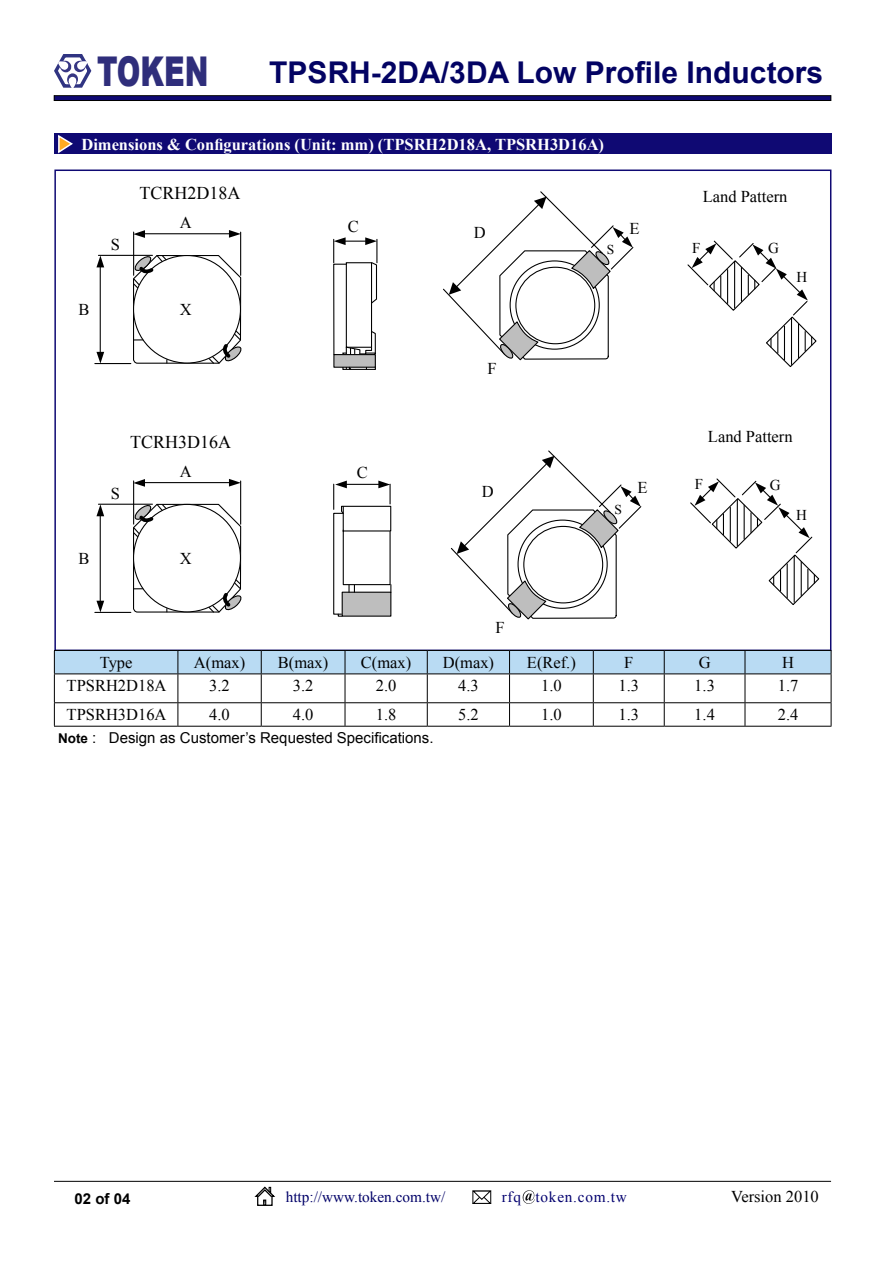
<style>
.page{position:relative;width:893px;height:1263px;background:#fff}
.page>*{position:absolute;margin:0;border:0;box-sizing:border-box;transform-origin:0 0}
.t1{font:900 41.1px "Arial";color:#2f2e7b;scale:.69 1}
.t2{font:700 30px "Arial";color:#030363}
.t3{font:18px "Times New Roman";color:#000}
.t4{font:16.5px "Times New Roman";color:#000}
.t5{font:700 16.5px "Times New Roman";color:#fff}
.t6{font:15.3px "Times New Roman";color:#010068}
.t7{font:15.3px "Times New Roman";letter-spacing:.05em;color:#03016f}
.t8{font:15px "Arial";color:#000}
.t9{font:700 15px "Arial";color:#000}
.t10{font:15px "Times New Roman";color:#000}
.t11{font:700 15px "Times New Roman";color:#000}
.t12{font:13.5px "Times New Roman";color:#000}
.s1{font-weight:700;font-size:13.5px}
</style>
<div class="page">
<hr style="left:54px;top:96px;width:777px;height:4px;background:#0f0973">
<div style="left:54px;top:95px;width:777px;height:6px;border:1px solid #000"></div>
<hr style="left:54px;top:1181px;width:777px;height:1px;background:#000">
<div style="left:257px;top:1196px;width:16px;height:10px;border:1px solid #000"></div>
<svg style="left:254px;top:1186px;width:21px;height:19px"></svg>
<svg style="left:472px;top:1190px;width:20px;height:14px"></svg>
<svg style="left:522px;top:1190px;width:13px;height:14px"></svg>
<hr style="left:95px;top:363px;width:36px;height:1px;background:#000">
<hr style="left:240px;top:232px;width:1px;height:43px;background:#000">
<hr style="left:144px;top:233px;width:85px;height:1px;background:#000">
<hr style="left:133px;top:232px;width:1px;height:43px;background:#000">
<svg style="left:133px;top:230px;width:12px;height:8px"></svg>
<svg style="left:229px;top:230px;width:12px;height:8px"></svg>
<hr style="left:100px;top:267px;width:1px;height:85px;background:#000">
<hr style="left:98px;top:255px;width:54px;height:1px;background:#000">
<svg style="left:96px;top:256px;width:8px;height:11px"></svg>
<svg style="left:96px;top:352px;width:8px;height:11px"></svg>
<svg style="left:690px;top:478px;width:130px;height:127px"></svg>
<svg style="left:687px;top:240px;width:130px;height:127px"></svg>
<svg style="left:132px;top:254px;width:110px;height:110px"></svg>
<hr style="left:95px;top:612px;width:36px;height:1px;background:#000">
<hr style="left:240px;top:481px;width:1px;height:43px;background:#000">
<hr style="left:144px;top:482px;width:85px;height:1px;background:#000">
<hr style="left:133px;top:481px;width:1px;height:43px;background:#000">
<svg style="left:133px;top:479px;width:12px;height:8px"></svg>
<svg style="left:229px;top:479px;width:12px;height:8px"></svg>
<hr style="left:100px;top:516px;width:1px;height:85px;background:#000">
<hr style="left:98px;top:504px;width:54px;height:1px;background:#000">
<svg style="left:96px;top:504px;width:8px;height:12px"></svg>
<svg style="left:96px;top:601px;width:8px;height:11px"></svg>
<svg style="left:132px;top:503px;width:110px;height:110px"></svg>
<svg style="left:333px;top:237px;width:45px;height:133px"></svg>
<svg style="left:333px;top:481px;width:59px;height:136px"></svg>
<svg style="left:443px;top:191px;width:191px;height:170px"></svg>
<svg style="left:450px;top:450px;width:192px;height:170px"></svg>
<hr style="left:54px;top:726px;width:124px;height:1px;background:#000">
<hr style="left:178px;top:726px;width:83px;height:1px;background:#000">
<hr style="left:261px;top:726px;width:84px;height:1px;background:#000">
<hr style="left:345px;top:726px;width:82px;height:1px;background:#000">
<hr style="left:427px;top:726px;width:83px;height:1px;background:#000">
<hr style="left:510px;top:726px;width:83px;height:1px;background:#000">
<hr style="left:593px;top:726px;width:71px;height:1px;background:#000">
<hr style="left:664px;top:726px;width:81px;height:1px;background:#000">
<hr style="left:745px;top:726px;width:86px;height:1px;background:#000">
<svg style="left:54px;top:650px;width:778px;height:76px"></svg>
<hr style="left:745px;top:673px;width:86px;height:1px;background:#000">
<svg style="left:54px;top:54px;width:38px;height:34px"></svg>
<div style="left:54px;top:134px;width:777px;height:20px;background:#0f0973"></div>
<svg style="left:58px;top:134px;width:15px;height:20px"></svg>
<h1 class="t1" style="left:97px;top:41px;width:163px">TOKEN</h1>
<h2 class="t2" style="left:269px;top:53px;width:555px">TPSRH-2DA/3DA Low Profile Inductors</h2>
<p class="t5" style="left:81px;top:133px;width:524px">Dimensions &amp; Configurations (Unit: mm) (TPSRH2D18A, TPSRH3D16A)</p>
<p class="t3" style="left:139px;top:181px;width:102px">TCRH2D18A</p>
<p class="t4" style="left:703px;top:185px;width:86px">Land Pattern</p>
<p class="t4" style="left:111px;top:234px;width:11px">S</p>
<p class="t4" style="left:180px;top:212px;width:13px">A</p>
<p class="t4" style="left:79px;top:299px;width:13px">B</p>
<p class="t4" style="left:180px;top:298px;width:13px">X</p>
<p class="t11" style="left:178px;top:302px;width:12px">X</p>
<p class="t3" style="left:130px;top:430px;width:102px">TCRH3D16A</p>
<p class="t4" style="left:111px;top:483px;width:11px">S</p>
<p class="t4" style="left:180px;top:461px;width:13px">A</p>
<p class="t4" style="left:79px;top:548px;width:13px">B</p>
<p class="t4" style="left:180px;top:547px;width:13px">X</p>
<p class="t11" style="left:178px;top:550px;width:12px">X</p>
<p class="t4" style="left:348px;top:215px;width:13px">C</p>
<p class="t4" style="left:357px;top:461px;width:13px">C</p>
<p class="t4" style="left:474px;top:221px;width:13px">D</p>
<p class="t4" style="left:487px;top:358px;width:11px">F</p>
<p class="t4" style="left:482px;top:481px;width:13px">D</p>
<p class="t4" style="left:495px;top:617px;width:11px">F</p>
<p class="t4" style="left:629px;top:217px;width:12px">E</p>
<p class="t12" style="left:607px;top:241px;width:9px">S</p>
<p class="t10" style="left:692px;top:238px;width:10px">F</p>
<p class="t10" style="left:768px;top:238px;width:12px">G</p>
<p class="t10" style="left:796px;top:267px;width:12px">H</p>
<p class="t12" style="left:615px;top:500px;width:9px">S</p>
<p class="t4" style="left:637px;top:476px;width:12px">E</p>
<p class="t4" style="left:708px;top:425px;width:86px">Land Pattern</p>
<p class="t10" style="left:695px;top:474px;width:10px">F</p>
<p class="t10" style="left:770px;top:475px;width:12px">G</p>
<p class="t10" style="left:796px;top:504px;width:12px">H</p>
<p class="t4" style="left:100px;top:651px;width:34px">Type</p>
<p class="t4" style="left:194px;top:651px;width:53px">A(max)</p>
<p class="t4" style="left:278px;top:651px;width:52px">B(max)</p>
<p class="t4" style="left:361px;top:651px;width:52px">C(max)</p>
<p class="t4" style="left:443px;top:651px;width:53px">D(max)</p>
<p class="t4" style="left:527px;top:651px;width:51px">E(Ref.)</p>
<p class="t4" style="left:624px;top:651px;width:11px">F</p>
<p class="t4" style="left:699px;top:651px;width:13px">G</p>
<p class="t4" style="left:782px;top:651px;width:13px">H</p>
<p class="t4" style="left:67px;top:675px;width:101px">TPSRH2D18A</p>
<p class="t4" style="left:209px;top:675px;width:22px">3.2</p>
<p class="t4" style="left:293px;top:675px;width:22px">3.2</p>
<p class="t4" style="left:376px;top:675px;width:22px">2.0</p>
<p class="t4" style="left:458px;top:675px;width:22px">4.3</p>
<p class="t4" style="left:541px;top:675px;width:22px">1.0</p>
<p class="t4" style="left:618px;top:675px;width:22px">1.3</p>
<p class="t4" style="left:694px;top:675px;width:22px">1.3</p>
<p class="t4" style="left:778px;top:675px;width:22px">1.7</p>
<p class="t4" style="left:67px;top:704px;width:101px">TPSRH3D16A</p>
<p class="t4" style="left:209px;top:704px;width:22px">4.0</p>
<p class="t4" style="left:293px;top:704px;width:22px">4.0</p>
<p class="t4" style="left:376px;top:704px;width:22px">1.8</p>
<p class="t4" style="left:458px;top:704px;width:22px">5.2</p>
<p class="t4" style="left:541px;top:704px;width:22px">1.0</p>
<p class="t4" style="left:618px;top:704px;width:22px">1.3</p>
<p class="t4" style="left:694px;top:704px;width:22px">1.4</p>
<p class="t4" style="left:778px;top:704px;width:22px">2.4</p>
<p class="t8" style="left:58px;top:728px;width:377px"><span class="s1">Note</span> : Design as Customer’s Requested Specifications.</p>
<p class="t9" style="left:75px;top:1189px;width:57px">02 of 04</p>
<p class="t6" style="left:286px;top:1187px;width:161px">http://www.token.com.tw/</p>
<p class="t7" style="left:502px;top:1186px;width:127px">rfq token.com.tw</p>
<p class="t4" style="left:731px;top:1185px;width:89px">Version 2010</p>
</div>
